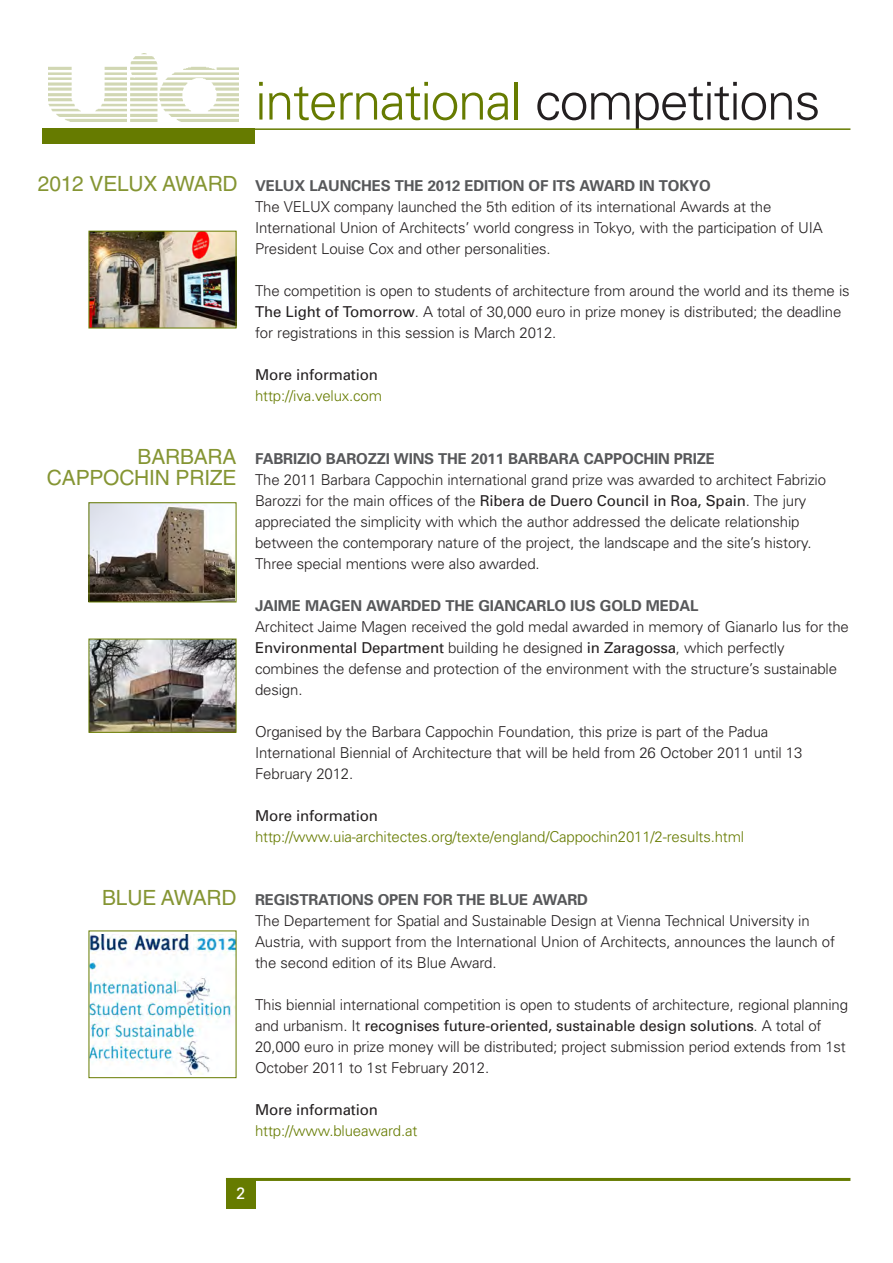
<style>
.page{position:relative;width:893px;height:1263px;background:#fff}
.page>*{position:absolute;margin:0;border:0;box-sizing:border-box;transform-origin:0 0}
.t1{font:300 52.2px "Univers";letter-spacing:-.03em;color:#667b00}
.t2{font:21px/21px "Helvetica";letter-spacing:-.01em;color:#859533;text-align:right}
.t3{font:16.5px "Univers";color:#fff}
.t4{font:300 15px/21px "Univers";letter-spacing:-.01em;color:#231f20}
.t5{font:700 15px "Univers";letter-spacing:-.01em;color:#57585a}
.t6{font:300 15px "Univers";letter-spacing:-.01em;color:#667b00}
.t7{font:15px "Univers";letter-spacing:-.01em;color:#231f20}
.s1{color:#231f20}
.s2{font-weight:400}
</style>
<div class="page">
<div style="left:43px;top:128px;width:212px;height:16px;background:#667b00"></div>
<hr style="left:43px;top:128px;width:807px;height:2px;background:#667b00">
<img style="left:49px;top:54px;width:189px;height:68px">
<div style="left:226px;top:1178px;width:29px;height:30px;background:#667b00"></div>
<hr style="left:226px;top:1178px;width:624px;height:3px;background:#667b00">
<img style="left:90px;top:233px;width:144px;height:93px">
<div style="left:88px;top:231px;width:148px;height:97px;border:1px solid #667b00"></div>
<img style="left:90px;top:504px;width:145px;height:96px">
<div style="left:88px;top:502px;width:149px;height:100px;border:1px solid #667b00"></div>
<img style="left:90px;top:641px;width:145px;height:90px">
<div style="left:88px;top:639px;width:149px;height:94px;border:1px solid #667b00"></div>
<img style="left:90px;top:934px;width:145px;height:140px">
<h1 class="t1" style="left:255px;top:82px;width:567px">international <span class="s1">competitions</span></h1>
<h2 class="t2" style="left:38px;top:175px;width:201px">2012 VELUX AWARD</h2>
<p class="t5" style="left:255px;top:180px;width:457px">VELUX LAUNCHES THE 2012 EDITION OF ITS AWARD IN TOKYO</p>
<p class="t4" style="left:255px;top:198px;width:569px">The VELUX company launched the 5th edition of its international Awards at the<br>International Union of Architects’ world congress in Tokyo, with the participation of UIA<br>President Louise Cox and other personalities.</p>
<p class="t4" style="left:255px;top:282px;width:596px">The competition is open to students of architecture from around the world and its theme is<br><span class="s2">The Light of Tomorrow</span>. A total of 30,000 euro in prize money is distributed; the deadline for registrations in this session is March 2012.</p>
<p class="t7" style="left:255px;top:369px;width:124px">More information</p>
<p class="t6" style="left:255px;top:390px;width:128px">http://iva.velux.com</p>
<h2 class="t2" style="left:47px;top:448px;width:191px">BARBARA<br>CAPPOCHIN PRIZE</h2>
<p class="t5" style="left:255px;top:453px;width:461px">FABRIZIO BAROZZI WINS THE 2011 BARBARA CAPPOCHIN PRIZE</p>
<p class="t4" style="left:255px;top:471px;width:572px">The 2011 Barbara Cappochin international grand prize was awarded to architect Fabrizio Barozzi for the main offices of the <span class="s2">Ribera de Duero Council in Roa, Spain</span>. The jury appreciated the simplicity with which the author addressed the delicate relationship between the contemporary nature of the project, the landscape and the site’s history.<br>Three special mentions were also awarded.</p>
<p class="t5" style="left:255px;top:600px;width:445px">JAIME MAGEN AWARDED THE GIANCARLO IUS GOLD MEDAL</p>
<p class="t4" style="left:255px;top:618px;width:595px">Architect Jaime Magen received the gold medal awarded in memory of Gianarlo Ius for the <span class="s2">Environmental Department</span> building he designed <span class="s2">in Zaragossa</span>, which perfectly combines the defense and protection of the environment with the structure’s sustainable design.</p>
<p class="t4" style="left:255px;top:723px;width:549px">Organised by the Barbara Cappochin Foundation, this prize is part of the Padua<br>International Biennial of Architecture that will be held from 26 October 2011 until 13<br>February 2012.</p>
<p class="t7" style="left:255px;top:810px;width:124px">More information</p>
<p class="t6" style="left:255px;top:831px;width:490px">http://www.uia-architectes.org/texte/england/Cappochin2011/2-results.html</p>
<h2 class="t2" style="left:102px;top:889px;width:136px">BLUE AWARD</h2>
<p class="t5" style="left:255px;top:894px;width:334px">REGISTRATIONS OPEN FOR THE BLUE AWARD</p>
<p class="t4" style="left:255px;top:912px;width:581px">The Departement for Spatial and Sustainable Design at Vienna Technical University in<br>Austria, with support from the International Union of Architects, announces the launch of the second edition of its Blue Award.</p>
<p class="t4" style="left:255px;top:996px;width:594px">This biennial international competition is open to students of architecture, regional planning and urbanism. It <span class="s2">recognises future-oriented, sustainable design solutions</span>. A total of 20,000 euro in prize money will be distributed; project submission period extends from 1st October 2011 to 1st February 2012.</p>
<p class="t7" style="left:255px;top:1104px;width:124px">More information</p>
<p class="t6" style="left:255px;top:1125px;width:164px">http://www.blueaward.at</p>
<p class="t3" style="left:236px;top:1187px;width:11px">2</p>
</div>
